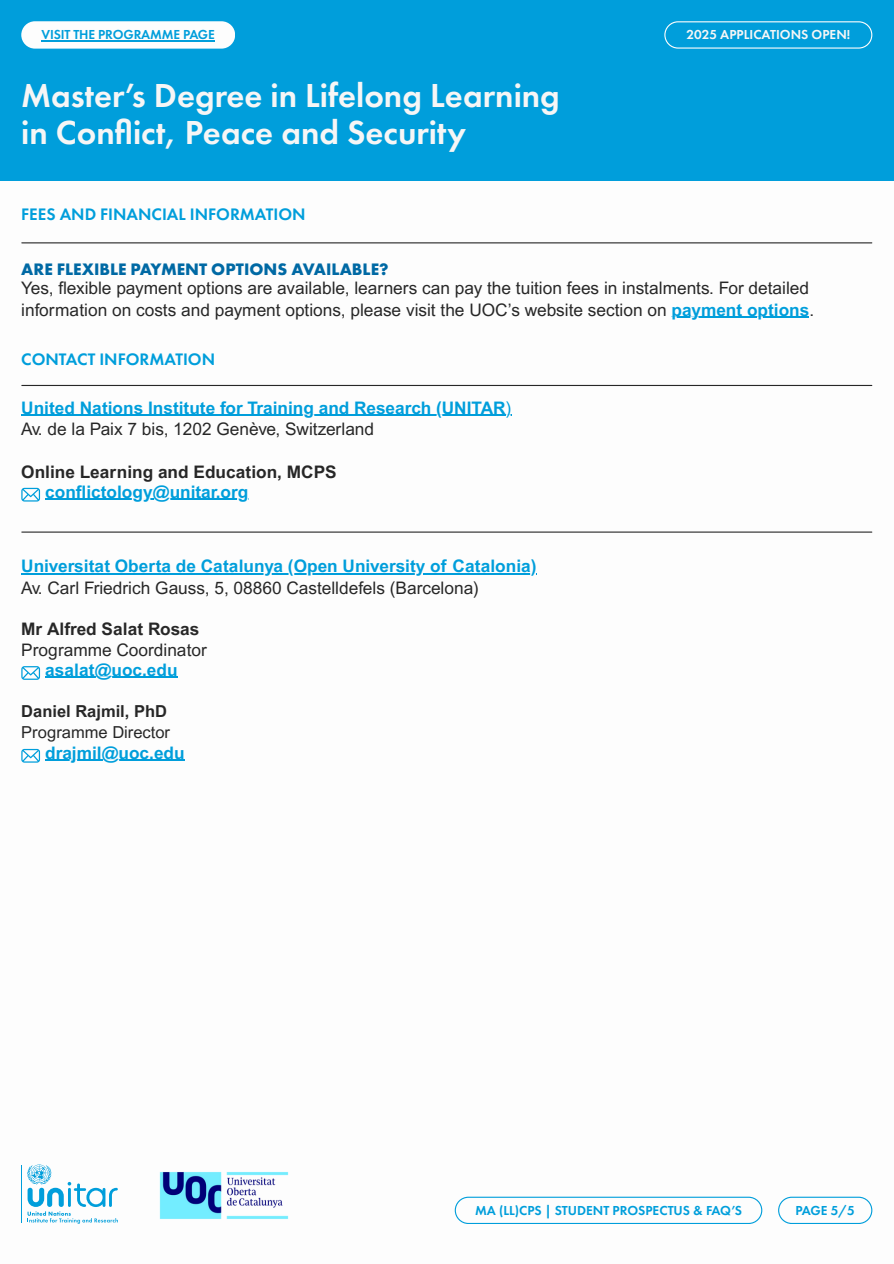
<style>
.page{position:relative;width:894px;height:1264px;background:#fff}
.page>*{position:absolute;margin:0;border:0;box-sizing:border-box;transform-origin:0 0}
.t1{font:600 34.5px "Futura PT";color:#f6f6f6}
.t2{font:17.25px/21.3px "Arial MT Pro";color:#272727}
.t3{font:700 17.25px "Arial MT Pro";color:#009edb}
.t4{font:700 17.25px "Arial MT Pro";color:#272727}
.t5{font:600 17.25px "Futura PT";color:#009edb}
.t6{font:700 17.25px "Futura PT";color:#0069a4}
.t7{font:16.5px "Arial MT Pro";color:#272727}
.t8{font:700 16.5px "Arial MT Pro";color:#272727}
.t9{font:600 13.5px "Futura PT";letter-spacing:-.01em;color:#009edb}
.t10{font:600 13.5px "Futura PT";color:#f6f6f6}
.s1{font-weight:700;color:#009edb}
.s2{font-weight:400}
</style>
<div class="page">
<div style="left:0;top:0;width:893px;height:1263px;background:#009edb"></div>
<div style="left:0;top:181px;width:893px;height:1082px;background:#fdfdfd"></div>
<svg style="left:27px;top:1164px;width:91px;height:59px"></svg>
<hr style="left:21px;top:1165px;width:1px;height:57px;background:#009edb">
<img style="left:159px;top:1172px;width:130px;height:46px">
<div style="left:21px;top:21px;width:214px;height:28px;background:#fdfdfd;border-radius:14px"></div>
<hr style="left:42px;top:40px;width:172px;height:2px;background:#009edb">
<svg style="left:664px;top:21px;width:208px;height:27px"></svg>
<svg style="left:778px;top:1196px;width:94px;height:27px"></svg>
<svg style="left:454px;top:1196px;width:307px;height:27px"></svg>
<hr style="left:22px;top:385px;width:849px;height:1px;background:#272727">
<hr style="left:22px;top:531px;width:849px;height:1px;background:#272727">
<hr style="left:21px;top:573px;width:515px;height:1px;background:#009edb">
<hr style="left:21px;top:415px;width:484px;height:1px;background:#009edb">
<svg style="left:21px;top:488px;width:19px;height:13px"></svg>
<hr style="left:45px;top:498px;width:203px;height:2px;background:#009edb">
<svg style="left:21px;top:666px;width:19px;height:13px"></svg>
<hr style="left:45px;top:677px;width:133px;height:1px;background:#009edb">
<svg style="left:21px;top:749px;width:19px;height:13px"></svg>
<hr style="left:45px;top:759px;width:140px;height:1px;background:#009edb">
<hr style="left:22px;top:242px;width:849px;height:1px;background:#272727">
<hr style="left:671px;top:317px;width:138px;height:1px;background:#009edb">
<p class="t9" style="left:42px;top:26px;width:175px">VISIT THE PROGRAMME PAGE</p>
<p class="t10" style="left:686px;top:26px;width:165px">2025 APPLICATIONS OPEN!</p>
<p class="t1" style="left:21px;top:73px;width:540px">Master’s Degree in Lifelong Learning</p>
<p class="t1" style="left:21px;top:110px;width:446px">in Conflict, Peace and Security</p>
<p class="t5" style="left:21px;top:203px;width:286px">FEES AND FINANCIAL INFORMATION</p>
<h3 class="t6" style="left:21px;top:258px;width:369px">ARE FLEXIBLE PAYMENT OPTIONS AVAILABLE?</h3>
<p class="t2" style="left:21px;top:280px;width:794px">Yes, flexible payment options are available, learners can pay the tuition fees in instalments. For detailed information on costs and payment options, please visit the UOC’s website section on <span class="s1">payment options</span>.</p>
<h4 class="t5" style="left:21px;top:348px;width:195px">CONTACT INFORMATION</h4>
<p class="t3" style="left:21px;top:401px;width:491px">United Nations Institute for Training and Research (UNITAR<span class="s2">)</span></p>
<h4 class="t2" style="left:21px;top:420px;width:354px">Av. de la Paix 7 bis, 1202 Genève, Switzerland</h4>
<p class="t4" style="left:21px;top:465px;width:317px">Online Learning and Education, MCPS</p>
<p class="t3" style="left:45px;top:485px;width:204px">confl ictology@unitar.org</p>
<p class="t3" style="left:21px;top:560px;width:516px">Universitat Oberta de Catalunya (Open University of Catalonia)</p>
<p class="t2" style="left:21px;top:579px;width:459px">Av. Carl Friedrich Gauss, 5, 08860 Castelldefels (Barcelona)</p>
<p class="t4" style="left:21px;top:622px;width:180px">Mr Alfred Salat Rosas</p>
<h4 class="t2" style="left:21px;top:641px;width:187px">Programme Coordinator</h4>
<h3 class="t3" style="left:45px;top:663px;width:134px">asalat@uoc.edu</h3>
<h3 class="t8" style="left:21px;top:705px;width:147px">Daniel Rajmil, PhD</h3>
<p class="t7" style="left:21px;top:726px;width:150px">Programme Director</p>
<p class="t3" style="left:45px;top:746px;width:141px">drajmil@uoc.edu</p>
<h2 class="t9" style="left:475px;top:1201px;width:268px">MA (LL)CPS | STUDENT PROSPECTUS &amp; FAQ’S</h2>
<h1 class="t9" style="left:795px;top:1201px;width:61px">PAGE 5/5</h1>
</div>
